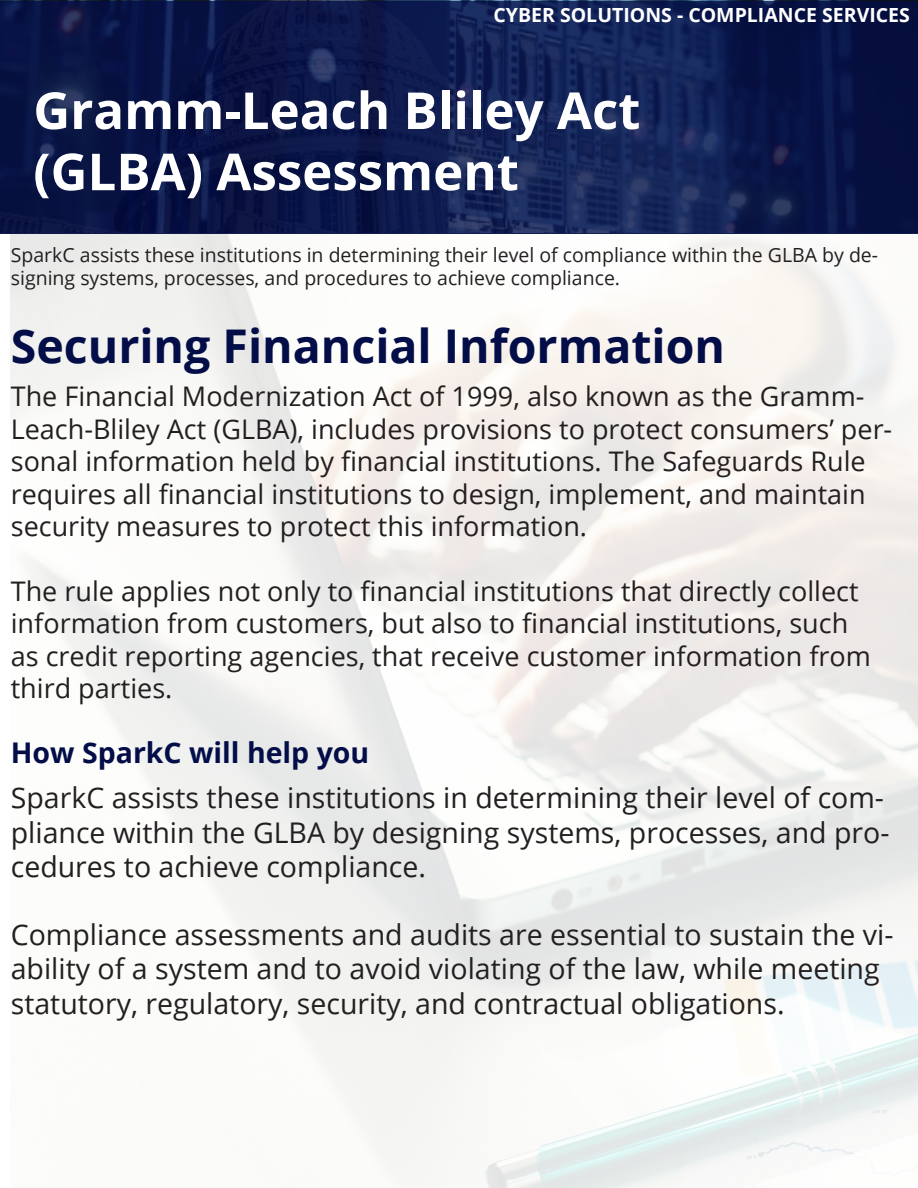
<style>
.page{position:relative;width:918px;height:1188px;background:#fff}
.page>*{position:absolute;margin:0;border:0;box-sizing:border-box;transform-origin:0 0}
.t1{font:700 51px "Open Sans";color:#fff}
.t2{font:700 46.5px "Open Sans";color:#030d47}
.t3{font:28.5px/34.2px "Open Sans";color:#231f20}
.t4{font:700 28.5px "Open Sans";color:#030d47}
.t5{font:27px/32.4px "Open Sans";color:#231f20}
.t6{font:19.5px/23.4px "Open Sans";color:#231f20}
.t7{font:700 19.5px "Open Sans";color:#fff}
</style>
<div class="page">
<svg style="left:0;top:2px;width:918px;height:232px;background:#0d1a4b"></svg>
<p class="t7" style="left:494px;top:1px;width:418px">CYBER SOLUTIONS - COMPLIANCE SERVICES</p>
<p class="t1" style="left:33px;top:75px;width:609px">Gramm-Leach Bliley Act</p>
<p class="t1" style="left:33px;top:136px;width:487px">(GLBA) Assessment</p>
<p class="t6" style="left:11px;top:242px;width:869px">SparkC assists these institutions in determining their level of compliance within the GLBA by de&shy;signing systems, processes, and procedures to achieve compliance.</p>
<p class="t2" style="left:11px;top:313px;width:716px">Securing Financial Information</p>
<p class="t5" style="left:11px;top:380px;width:883px">The Financial Modernization Act of 1999, also known as the Gramm-Leach-Bliley Act (GLBA), includes provisions to protect consumers’ per&shy;sonal information held by financial institutions. The Safeguards Rule requires all financial institutions to design, implement, and maintain security measures to protect this information.</p>
<p class="t5" style="left:11px;top:574px;width:862px">The rule applies not only to financial institutions that directly collect information from customers, but also to financial institutions, such as credit reporting agencies, that receive customer information from third parties.</p>
<p class="t4" style="left:11px;top:733px;width:360px">How SparkC will help you</p>
<p class="t3" style="left:11px;top:780px;width:880px">SparkC assists these institutions in determining their level of com&shy;pliance within the GLBA by designing systems, processes, and pro&shy;cedures to achieve compliance.</p>
<p class="t3" style="left:11px;top:917px;width:884px">Compliance assessments and audits are essential to sustain the vi&shy;ability of a system and to avoid violating of the law, while meeting statutory, regulatory, security, and contractual obligations.</p>
</div>
